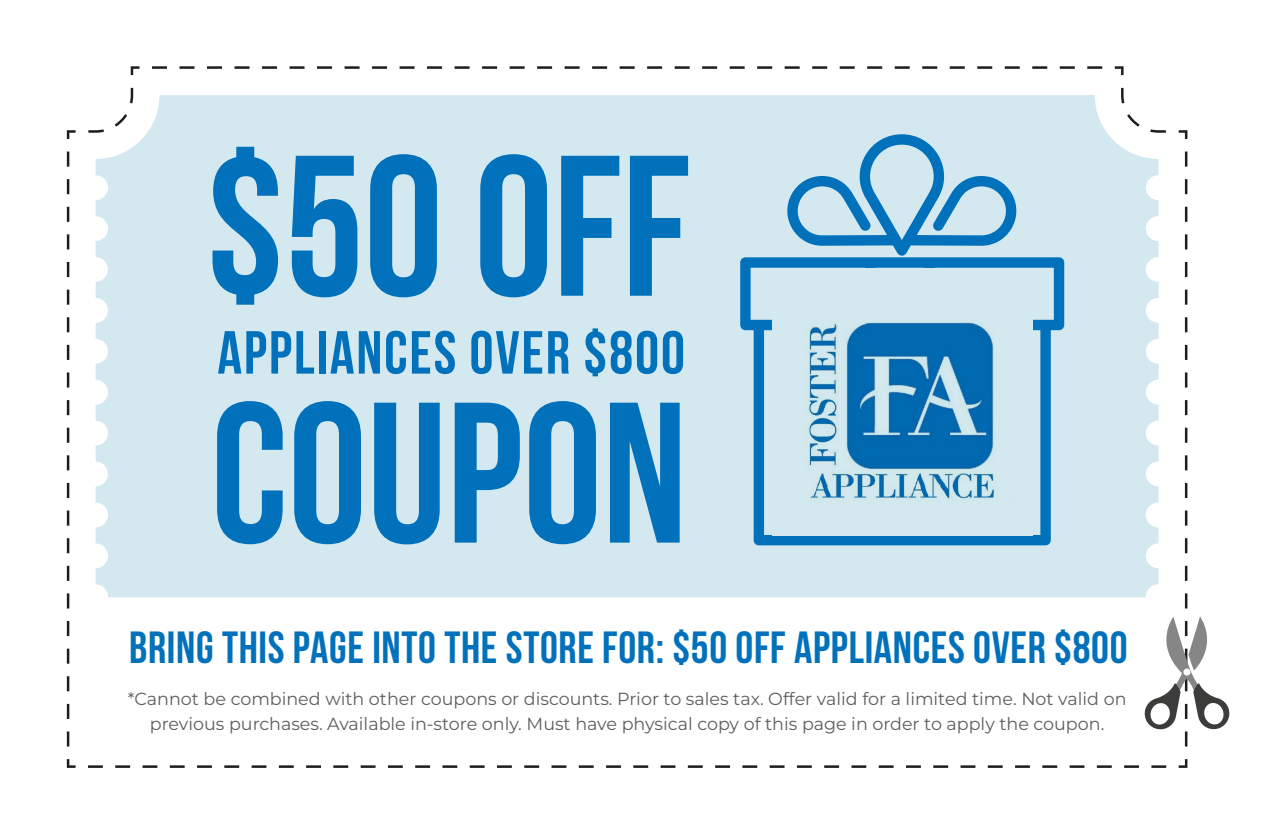
<style>
.page{position:relative;width:1269px;height:837px;background:#fff}
.page>*{position:absolute;margin:0;border:0;box-sizing:border-box;transform-origin:0 0}
.t1{font:700 199.75px/246.8px "Bebas Neue";color:#0271bb}
.t2{font:700 60.5px "Bebas Neue";letter-spacing:.03em;color:#0271bb}
.t3{font:700 45px "Bebas Neue";letter-spacing:.015em;color:#0271bb}
.t4{font:100 17.5px/25px "Montserrat";color:#605d5e;text-align:center}
</style>
<div class="page">
<svg style="left:1178px;top:759px;width:9px;height:8px"></svg>
<hr style="left:1184px;top:151px;width:3px;height:15px;background:#1d1d1b">
<hr style="left:1184px;top:179px;width:3px;height:15px;background:#1d1d1b">
<hr style="left:1184px;top:207px;width:3px;height:15px;background:#1d1d1b">
<hr style="left:1184px;top:234px;width:3px;height:15px;background:#1d1d1b">
<hr style="left:1184px;top:262px;width:3px;height:15px;background:#1d1d1b">
<hr style="left:1184px;top:289px;width:3px;height:15px;background:#1d1d1b">
<hr style="left:1184px;top:317px;width:3px;height:15px;background:#1d1d1b">
<hr style="left:1184px;top:345px;width:3px;height:15px;background:#1d1d1b">
<hr style="left:1184px;top:372px;width:3px;height:15px;background:#1d1d1b">
<hr style="left:1184px;top:400px;width:3px;height:15px;background:#1d1d1b">
<hr style="left:1184px;top:427px;width:3px;height:15px;background:#1d1d1b">
<hr style="left:1184px;top:455px;width:3px;height:15px;background:#1d1d1b">
<hr style="left:1184px;top:483px;width:3px;height:15px;background:#1d1d1b">
<hr style="left:1184px;top:510px;width:3px;height:15px;background:#1d1d1b">
<hr style="left:1184px;top:538px;width:3px;height:15px;background:#1d1d1b">
<hr style="left:1184px;top:565px;width:3px;height:15px;background:#1d1d1b">
<hr style="left:1184px;top:593px;width:3px;height:15px;background:#1d1d1b">
<hr style="left:1184px;top:731px;width:3px;height:15px;background:#1d1d1b">
<svg style="left:1178px;top:130px;width:9px;height:9px"></svg>
<svg style="left:1121px;top:88px;width:44px;height:45px"></svg>
<svg style="left:1114px;top:66px;width:9px;height:9px"></svg>
<hr style="left:152px;top:66px;width:15px;height:3px;background:#1d1d1b">
<hr style="left:179px;top:66px;width:15px;height:3px;background:#1d1d1b">
<hr style="left:207px;top:66px;width:15px;height:3px;background:#1d1d1b">
<hr style="left:234px;top:66px;width:15px;height:3px;background:#1d1d1b">
<hr style="left:262px;top:66px;width:15px;height:3px;background:#1d1d1b">
<hr style="left:289px;top:66px;width:15px;height:3px;background:#1d1d1b">
<hr style="left:317px;top:66px;width:15px;height:3px;background:#1d1d1b">
<hr style="left:344px;top:66px;width:15px;height:3px;background:#1d1d1b">
<hr style="left:372px;top:66px;width:15px;height:3px;background:#1d1d1b">
<hr style="left:399px;top:66px;width:15px;height:3px;background:#1d1d1b">
<hr style="left:427px;top:66px;width:15px;height:3px;background:#1d1d1b">
<hr style="left:454px;top:66px;width:15px;height:3px;background:#1d1d1b">
<hr style="left:482px;top:66px;width:15px;height:3px;background:#1d1d1b">
<hr style="left:509px;top:66px;width:15px;height:3px;background:#1d1d1b">
<hr style="left:537px;top:66px;width:15px;height:3px;background:#1d1d1b">
<hr style="left:564px;top:66px;width:15px;height:3px;background:#1d1d1b">
<hr style="left:592px;top:66px;width:15px;height:3px;background:#1d1d1b">
<hr style="left:619px;top:66px;width:15px;height:3px;background:#1d1d1b">
<hr style="left:647px;top:66px;width:15px;height:3px;background:#1d1d1b">
<hr style="left:674px;top:66px;width:15px;height:3px;background:#1d1d1b">
<hr style="left:702px;top:66px;width:15px;height:3px;background:#1d1d1b">
<hr style="left:729px;top:66px;width:15px;height:3px;background:#1d1d1b">
<hr style="left:757px;top:66px;width:15px;height:3px;background:#1d1d1b">
<hr style="left:784px;top:66px;width:15px;height:3px;background:#1d1d1b">
<hr style="left:812px;top:66px;width:15px;height:3px;background:#1d1d1b">
<hr style="left:839px;top:66px;width:15px;height:3px;background:#1d1d1b">
<hr style="left:867px;top:66px;width:15px;height:3px;background:#1d1d1b">
<hr style="left:894px;top:66px;width:15px;height:3px;background:#1d1d1b">
<hr style="left:922px;top:66px;width:15px;height:3px;background:#1d1d1b">
<hr style="left:949px;top:66px;width:15px;height:3px;background:#1d1d1b">
<hr style="left:977px;top:66px;width:15px;height:3px;background:#1d1d1b">
<hr style="left:1004px;top:66px;width:15px;height:3px;background:#1d1d1b">
<hr style="left:1032px;top:66px;width:15px;height:3px;background:#1d1d1b">
<hr style="left:1059px;top:66px;width:15px;height:3px;background:#1d1d1b">
<hr style="left:1087px;top:66px;width:15px;height:3px;background:#1d1d1b">
<svg style="left:131px;top:66px;width:8px;height:9px"></svg>
<svg style="left:88px;top:88px;width:45px;height:45px"></svg>
<svg style="left:67px;top:130px;width:9px;height:9px"></svg>
<svg style="left:67px;top:151px;width:2px;height:15px"></svg>
<svg style="left:67px;top:179px;width:2px;height:15px"></svg>
<svg style="left:67px;top:207px;width:2px;height:15px"></svg>
<svg style="left:67px;top:234px;width:2px;height:15px"></svg>
<svg style="left:67px;top:262px;width:2px;height:15px"></svg>
<svg style="left:67px;top:289px;width:2px;height:15px"></svg>
<svg style="left:67px;top:317px;width:2px;height:15px"></svg>
<svg style="left:67px;top:345px;width:2px;height:15px"></svg>
<svg style="left:67px;top:372px;width:2px;height:15px"></svg>
<svg style="left:67px;top:400px;width:2px;height:15px"></svg>
<svg style="left:67px;top:427px;width:2px;height:15px"></svg>
<svg style="left:67px;top:455px;width:2px;height:15px"></svg>
<svg style="left:67px;top:483px;width:2px;height:15px"></svg>
<svg style="left:67px;top:510px;width:2px;height:15px"></svg>
<svg style="left:67px;top:538px;width:2px;height:15px"></svg>
<svg style="left:67px;top:565px;width:2px;height:15px"></svg>
<svg style="left:67px;top:593px;width:2px;height:15px"></svg>
<svg style="left:67px;top:621px;width:2px;height:15px"></svg>
<svg style="left:67px;top:648px;width:2px;height:15px"></svg>
<svg style="left:67px;top:676px;width:2px;height:15px"></svg>
<svg style="left:67px;top:703px;width:2px;height:15px"></svg>
<svg style="left:67px;top:731px;width:2px;height:15px"></svg>
<svg style="left:67px;top:759px;width:9px;height:8px"></svg>
<svg style="left:88px;top:765px;width:15px;height:2px"></svg>
<svg style="left:115px;top:765px;width:15px;height:2px"></svg>
<svg style="left:142px;top:765px;width:15px;height:2px"></svg>
<svg style="left:170px;top:765px;width:15px;height:2px"></svg>
<svg style="left:197px;top:765px;width:15px;height:2px"></svg>
<svg style="left:224px;top:765px;width:15px;height:2px"></svg>
<svg style="left:251px;top:765px;width:15px;height:2px"></svg>
<svg style="left:279px;top:765px;width:15px;height:2px"></svg>
<svg style="left:306px;top:765px;width:15px;height:2px"></svg>
<svg style="left:333px;top:765px;width:15px;height:2px"></svg>
<svg style="left:361px;top:765px;width:14px;height:2px"></svg>
<svg style="left:388px;top:765px;width:15px;height:2px"></svg>
<svg style="left:415px;top:765px;width:15px;height:2px"></svg>
<svg style="left:442px;top:765px;width:15px;height:2px"></svg>
<svg style="left:470px;top:765px;width:14px;height:2px"></svg>
<svg style="left:497px;top:765px;width:15px;height:2px"></svg>
<svg style="left:524px;top:765px;width:15px;height:2px"></svg>
<svg style="left:551px;top:765px;width:15px;height:2px"></svg>
<svg style="left:579px;top:765px;width:14px;height:2px"></svg>
<svg style="left:606px;top:765px;width:15px;height:2px"></svg>
<svg style="left:633px;top:765px;width:15px;height:2px"></svg>
<svg style="left:660px;top:765px;width:15px;height:2px"></svg>
<svg style="left:688px;top:765px;width:14px;height:2px"></svg>
<svg style="left:715px;top:765px;width:15px;height:2px"></svg>
<svg style="left:742px;top:765px;width:15px;height:2px"></svg>
<svg style="left:769px;top:765px;width:15px;height:2px"></svg>
<svg style="left:797px;top:765px;width:14px;height:2px"></svg>
<svg style="left:824px;top:765px;width:15px;height:2px"></svg>
<svg style="left:851px;top:765px;width:15px;height:2px"></svg>
<svg style="left:878px;top:765px;width:15px;height:2px"></svg>
<svg style="left:906px;top:765px;width:15px;height:2px"></svg>
<svg style="left:933px;top:765px;width:15px;height:2px"></svg>
<svg style="left:960px;top:765px;width:15px;height:2px"></svg>
<svg style="left:987px;top:765px;width:15px;height:2px"></svg>
<svg style="left:1015px;top:765px;width:15px;height:2px"></svg>
<svg style="left:1042px;top:765px;width:15px;height:2px"></svg>
<svg style="left:1069px;top:765px;width:15px;height:2px"></svg>
<svg style="left:1096px;top:765px;width:15px;height:2px"></svg>
<svg style="left:1124px;top:765px;width:15px;height:2px"></svg>
<svg style="left:1151px;top:765px;width:15px;height:2px"></svg>
<svg style="left:1144px;top:616px;width:86px;height:114px"></svg>
<div style="left:96px;top:95px;width:1062px;height:502px;background:#d3e9ef"></div>
<svg style="left:785px;top:134px;width:233px;height:121px;background:#99c8e0"></svg>
<svg style="left:740px;top:257px;width:324px;height:288px;background:#69acd4"></svg>
<img style="left:771px;top:268px;width:269px;height:299px">
<h1 class="t1" style="left:206px;top:101px;width:486px">$50 OFF<br>COUPON</h1>
<h2 class="t2" style="left:217px;top:319px;width:469px">APPLIANCES OVER $800</h2>
<h3 class="t3" style="left:129px;top:622px;width:999px">BRING THIS PAGE INTO THE STORE FOR: $50 OFF APPLIANCES OVER $800</h3>
<p class="t4" style="left:128px;top:685px;width:1000px">*Cannot be combined with other coupons or discounts. Prior to sales tax. Offer valid for a limited time. Not valid on previous purchases. Available in-store only. Must have physical copy of this page in order to apply the coupon.</p>
</div>
